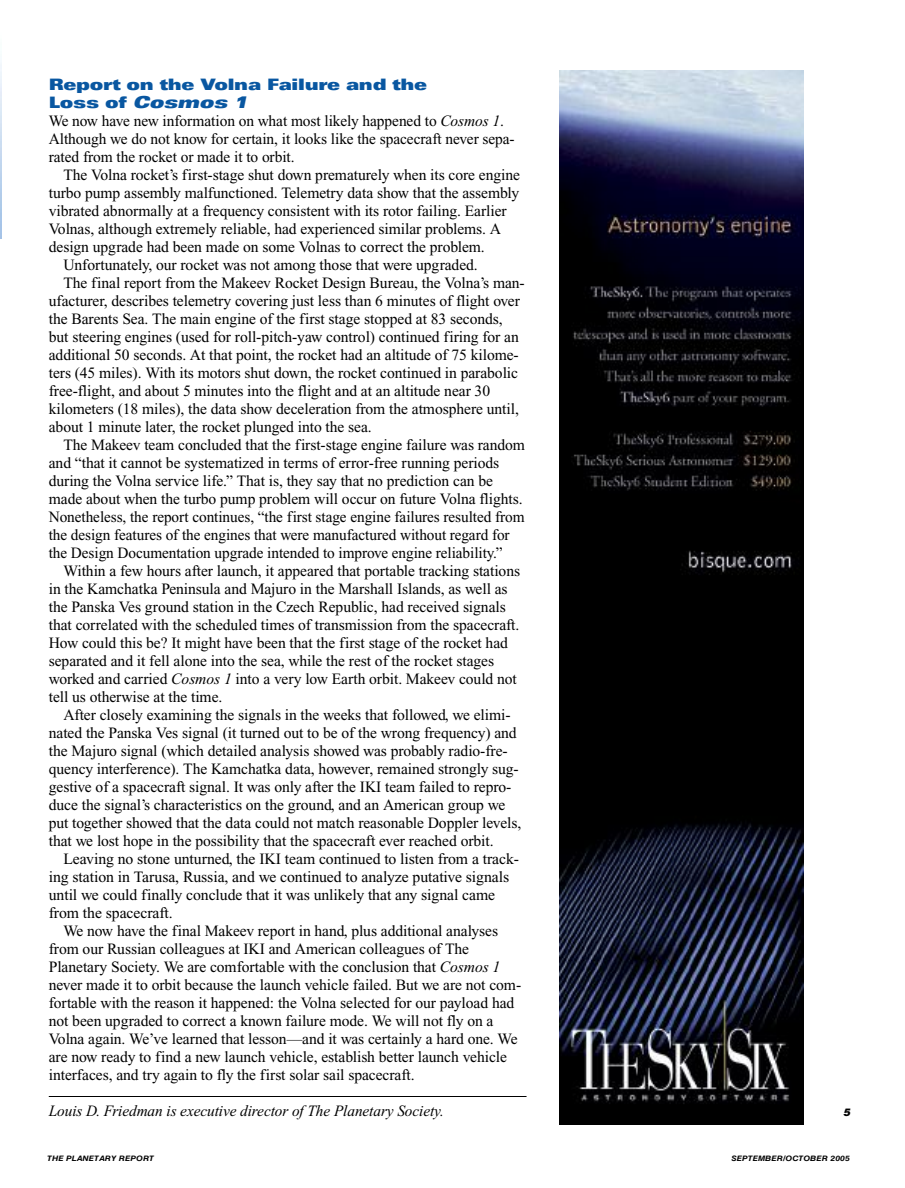
<style>
.page{position:relative;width:905px;height:1188px;background:#fff}
.page>*{position:absolute;margin:0;border:0;box-sizing:border-box;transform-origin:0 0}
.t1{font:italic 900 expanded 16.5px "Univers";letter-spacing:-.015em;color:#0957a1}
.t2{font:15.75px/18px "Times";letter-spacing:-.005em;color:#000}
.t3{font:italic 15.75px "Times";letter-spacing:-.005em;color:#000}
.t4{font:900 expanded 15.75px "Univers";letter-spacing:-.015em;color:#0957a1}
.t5{font:italic 900 10.5px "Helvetica LT Std";color:#000}
.t6{font:italic 700 7.5px "Helvetica LT Std";letter-spacing:.005em;color:#000;scale:1.15 1}
.s1{font-style:normal;font-size:15.75px}
.s2{font-style:italic}
</style>
<div class="page">
<img style="left:560px;top:71px;width:243px;height:1053px">
<hr style="left:49px;top:1096px;width:477px;height:1px;background:#000">
<img style="left:0;top:62px;width:1px;height:176px">
<p class="t4" style="left:49px;top:79px;width:380px">Report on the Volna Failure and the</p>
<p class="t1" style="left:49px;top:96px;width:200px"><span class="s1">Loss of</span> Cosmos 1</p>
<p class="t2" style="left:49px;top:113px;width:467px">We now have new information on what most likely happened to <span class="s2">Cosmos 1</span>.<br>Although we do not know for certain, it looks like the spacecraft never sepa&shy;rated from the rocket or made it to orbit.</p>
<p class="t2" style="left:63px;top:167px;width:458px">The Volna rocket’s first-stage shut down prematurely when its core engine</p>
<p class="t2" style="left:49px;top:185px;width:472px">turbo pump assembly malfunctioned. Telemetry data show that the assembly</p>
<p class="t2" style="left:49px;top:203px;width:459px">vibrated abnormally at a frequency consistent with its rotor failing. Earlier</p>
<p class="t2" style="left:49px;top:221px;width:454px">Volnas, although extremely reliable, had experienced similar problems. A</p>
<p class="t2" style="left:49px;top:239px;width:437px">design upgrade had been made on some Volnas to correct the problem.</p>
<p class="t2" style="left:63px;top:257px;width:416px">Unfortunately, our rocket was not among those that were upgraded.</p>
<p class="t2" style="left:63px;top:275px;width:463px">The final report from the Makeev Rocket Design Bureau, the Volna’s man-</p>
<p class="t2" style="left:49px;top:293px;width:472px">ufacturer, describes telemetry covering just less than 6 minutes of flight over</p>
<p class="t2" style="left:49px;top:311px;width:455px">the Barents Sea. The main engine of the first stage stopped at 83 seconds,</p>
<p class="t2" style="left:49px;top:329px;width:471px">but steering engines (used for roll-pitch-yaw control) continued firing for an</p>
<p class="t2" style="left:49px;top:347px;width:471px">additional 50 seconds. At that point, the rocket had an altitude of 75 kilome-</p>
<p class="t2" style="left:49px;top:365px;width:471px">ters (45 miles). With its motors shut down, the rocket continued in parabolic</p>
<p class="t2" style="left:49px;top:383px;width:443px">free-flight, and about 5 minutes into the flight and at an altitude near 30</p>
<p class="t2" style="left:49px;top:401px;width:471px">kilometers (18 miles), the data show deceleration from the atmosphere until,</p>
<p class="t2" style="left:49px;top:419px;width:324px">about 1 minute later, the rocket plunged into the sea.</p>
<p class="t2" style="left:63px;top:437px;width:463px">The Makeev team concluded that the first-stage engine failure was random</p>
<p class="t2" style="left:49px;top:455px;width:452px">and “that it cannot be systematized in terms of error-free running periods</p>
<p class="t2" style="left:49px;top:473px;width:446px">during the Volna service life.” That is, they say that no prediction can be</p>
<p class="t2" style="left:49px;top:491px;width:475px">made about when the turbo pump problem will occur on future Volna flights.</p>
<p class="t2" style="left:49px;top:509px;width:477px">Nonetheless, the report continues, “the first stage engine failures resulted from</p>
<p class="t2" style="left:49px;top:527px;width:462px">the design features of the engines that were manufactured without regard for</p>
<p class="t2" style="left:49px;top:545px;width:455px">the Design Documentation upgrade intended to improve engine reliability.”</p>
<p class="t2" style="left:63px;top:563px;width:458px">Within a few hours after launch, it appeared that portable tracking stations</p>
<p class="t2" style="left:49px;top:581px;width:460px">in the Kamchatka Peninsula and Majuro in the Marshall Islands, as well as</p>
<p class="t2" style="left:49px;top:599px;width:458px">the Panska Ves ground station in the Czech Republic, had received signals</p>
<p class="t2" style="left:49px;top:617px;width:472px">that correlated with the scheduled times of transmission from the spacecraft.</p>
<p class="t2" style="left:49px;top:635px;width:460px">How could this be? It might have been that the first stage of the rocket had</p>
<p class="t2" style="left:49px;top:653px;width:447px">separated and it fell alone into the sea, while the rest of the rocket stages</p>
<p class="t2" style="left:49px;top:671px;width:469px">worked and carried <span class="s2">Cosmos 1</span> into a very low Earth orbit. Makeev could not</p>
<p class="t2" style="left:49px;top:689px;width:175px">tell us otherwise at the time.</p>
<p class="t2" style="left:63px;top:707px;width:448px">After closely examining the signals in the weeks that followed, we elimi-</p>
<p class="t2" style="left:49px;top:725px;width:469px">nated the Panska Ves signal (it turned out to be of the wrong frequency) and</p>
<p class="t2" style="left:49px;top:743px;width:460px">the Majuro signal (which detailed analysis showed was probably radio-fre-</p>
<p class="t2" style="left:49px;top:761px;width:471px">quency interference). The Kamchatka data, however, remained strongly sug-</p>
<p class="t2" style="left:49px;top:779px;width:464px">gestive of a spacecraft signal. It was only after the IKI team failed to repro-</p>
<p class="t2" style="left:49px;top:797px;width:458px">duce the signal’s characteristics on the ground, and an American group we</p>
<p class="t2" style="left:49px;top:815px;width:474px">put together showed that the data could not match reasonable Doppler levels,</p>
<p class="t2" style="left:49px;top:833px;width:446px">that we lost hope in the possibility that the spacecraft ever reached orbit.</p>
<p class="t2" style="left:63px;top:851px;width:457px">Leaving no stone unturned, the IKI team continued to listen from a track-</p>
<p class="t2" style="left:49px;top:869px;width:462px">ing station in Tarusa, Russia, and we continued to analyze putative signals</p>
<p class="t2" style="left:49px;top:887px;width:448px">until we could finally conclude that it was unlikely that any signal came</p>
<p class="t2" style="left:49px;top:905px;width:126px">from the spacecraft.</p>
<p class="t2" style="left:63px;top:923px;width:436px">We now have the final Makeev report in hand, plus additional analyses</p>
<p class="t2" style="left:49px;top:941px;width:422px">from our Russian colleagues at IKI and American colleagues of The</p>
<p class="t2" style="left:49px;top:959px;width:453px">Planetary Society. We are comfortable with the conclusion that <span class="s2">Cosmos 1</span></p>
<p class="t2" style="left:49px;top:977px;width:474px">never made it to orbit because the launch vehicle failed. But we are not com-</p>
<p class="t2" style="left:49px;top:995px;width:467px">fortable with the reason it happened: the Volna selected for our payload had</p>
<p class="t2" style="left:49px;top:1013px;width:446px">not been upgraded to correct a known failure mode. We will not fly on a</p>
<p class="t2" style="left:49px;top:1031px;width:470px">Volna again. We’ve learned that lesson—and it was certainly a hard one. We</p>
<p class="t2" style="left:49px;top:1049px;width:460px">are now ready to find a new launch vehicle, establish better launch vehicle</p>
<p class="t2" style="left:49px;top:1067px;width:367px">interfaces, and try again to fly the first solar sail spacecraft.</p>
<p class="t3" style="left:49px;top:1105px;width:396px">Louis D. Friedman is executive director of The Planetary Society.</p>
<p class="t5" style="left:843px;top:1108px;width:9px">5</p>
<p class="t6" style="left:47px;top:1155px;width:94px">THE PLANETARY REPORT</p>
<p class="t6" style="left:731px;top:1155px;width:104px">SEPTEMBER/OCTOBER 2005</p>
</div>
